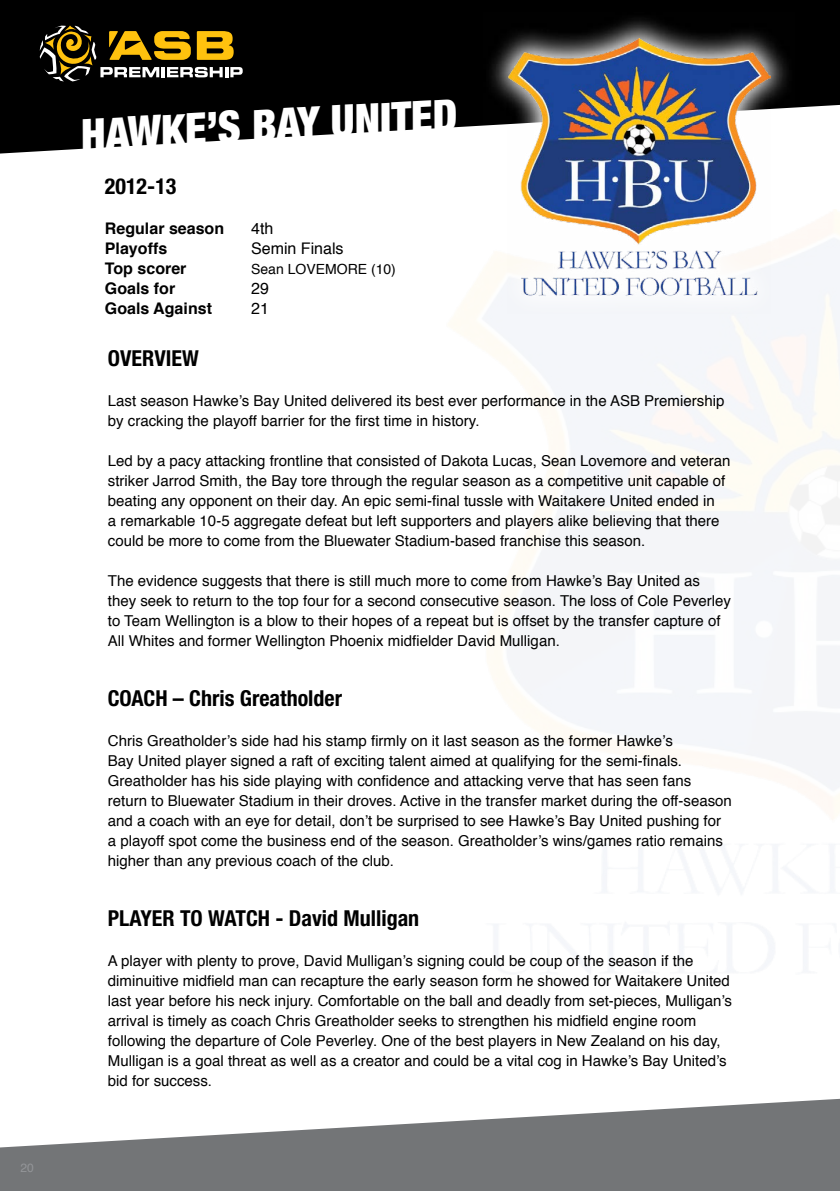
<style>
.page{position:relative;width:840px;height:1191px;background:#fff}
.page>*{position:absolute;margin:0;border:0;box-sizing:border-box;transform-origin:0 0}
.t1{font:900 condensed 44px "Helvetica Neue";color:#fff}
.t2{font:700 condensed 22px "Helvetica Neue";color:#000}
.t3{font:700 16px "Helvetica";color:#000}
.t4{font:16px "Helvetica";color:#000}
.t5{font:15px/20px "Helvetica";color:#000}
.t6{font:14px "Helvetica";color:#000}
.t7{font:12px "Helvetica";color:#939598}
</style>
<div class="page">
<svg style="left:0;top:1098px;width:839px;height:93px;fill:#737577"></svg>
<svg style="left:0;top:0;width:839px;height:154px;background:#1f1f1f"></svg>
<svg style="left:40px;top:26px;width:202px;height:55px;background:#5f4f21"></svg>
<svg style="left:483px;top:12px;width:311px;height:309px"></svg>
<img style="left:507px;top:38px;width:262px;height:276px">
<p class="t7" style="left:21px;top:1158px;width:15px">20</p>
<h1 class="t1" style="left:78px;top:99px;width:378px;rotate:-3deg">HAWKE’S BAY UNITED</h1>
<h2 class="t2" style="left:105px;top:173px;width:73px">2012-13</h2>
<p class="t3" style="left:105px;top:216px;width:121px">Regular season</p>
<p class="t4" style="left:251px;top:216px;width:24px">4th</p>
<p class="t3" style="left:105px;top:236px;width:64px">Playoffs</p>
<p class="t4" style="left:251px;top:236px;width:94px">Semin Finals</p>
<p class="t3" style="left:105px;top:256px;width:83px">Top scorer</p>
<p class="t6" style="left:251px;top:259px;width:146px">Sean LOVEMORE (10)</p>
<p class="t3" style="left:105px;top:276px;width:72px">Goals for</p>
<p class="t4" style="left:251px;top:276px;width:19px">29</p>
<p class="t3" style="left:105px;top:296px;width:108px">Goals Against</p>
<p class="t4" style="left:251px;top:296px;width:19px">21</p>
<h2 class="t2" style="left:108px;top:345px;width:92px">OVERVIEW</h2>
<p class="t5" style="left:108px;top:391px;width:617px">Last season Hawke’s Bay United delivered its best ever performance in the ASB Premiership by cracking the playoff barrier for the first time in history.</p>
<p class="t5" style="left:108px;top:451px;width:624px">Led by a pacy attacking frontline that consisted of Dakota Lucas, Sean Lovemore and veteran striker Jarrod Smith, the Bay tore through the regular season as a competitive unit capable of beating any opponent on their day. An epic semi-final tussle with Waitakere United ended in<br>a remarkable 10-5 aggregate defeat but left supporters and players alike believing that there could be more to come from the Bluewater Stadium-based franchise this season.</p>
<p class="t5" style="left:108px;top:571px;width:624px">The evidence suggests that there is still much more to come from Hawke’s Bay United as they seek to return to the top four for a second consecutive season. The loss of Cole Peverley to Team Wellington is a blow to their hopes of a repeat but is offset by the transfer capture of All Whites and former Wellington Phoenix midfielder David Mulligan.</p>
<h2 class="t2" style="left:108px;top:685px;width:236px">COACH – Chris Greatholder</h2>
<p class="t5" style="left:108px;top:731px;width:625px">Chris Greatholder’s side had his stamp firmly on it last season as the former Hawke’s<br>Bay United player signed a raft of exciting talent aimed at qualifying for the semi-finals.<br>Greatholder has his side playing with confidence and attacking verve that has seen fans return to Bluewater Stadium in their droves. Active in the transfer market during the off-season and a coach with an eye for detail, don’t be surprised to see Hawke’s Bay United pushing for a playoff spot come the business end of the season. Greatholder’s wins/games ratio remains higher than any previous coach of the club.</p>
<h2 class="t2" style="left:108px;top:905px;width:313px">PLAYER TO WATCH - David Mulligan</h2>
<p class="t5" style="left:108px;top:951px;width:625px">A player with plenty to prove, David Mulligan’s signing could be coup of the season if the diminuitive midfield man can recapture the early season form he showed for Waitakere United last year before his neck injury. Comfortable on the ball and deadly from set-pieces, Mulligan’s arrival is timely as coach Chris Greatholder seeks to strengthen his midfield engine room following the departure of Cole Peverley. One of the best players in New Zealand on his day, Mulligan is a goal threat as well as a creator and could be a vital cog in Hawke’s Bay United’s bid for success.</p>
</div>
